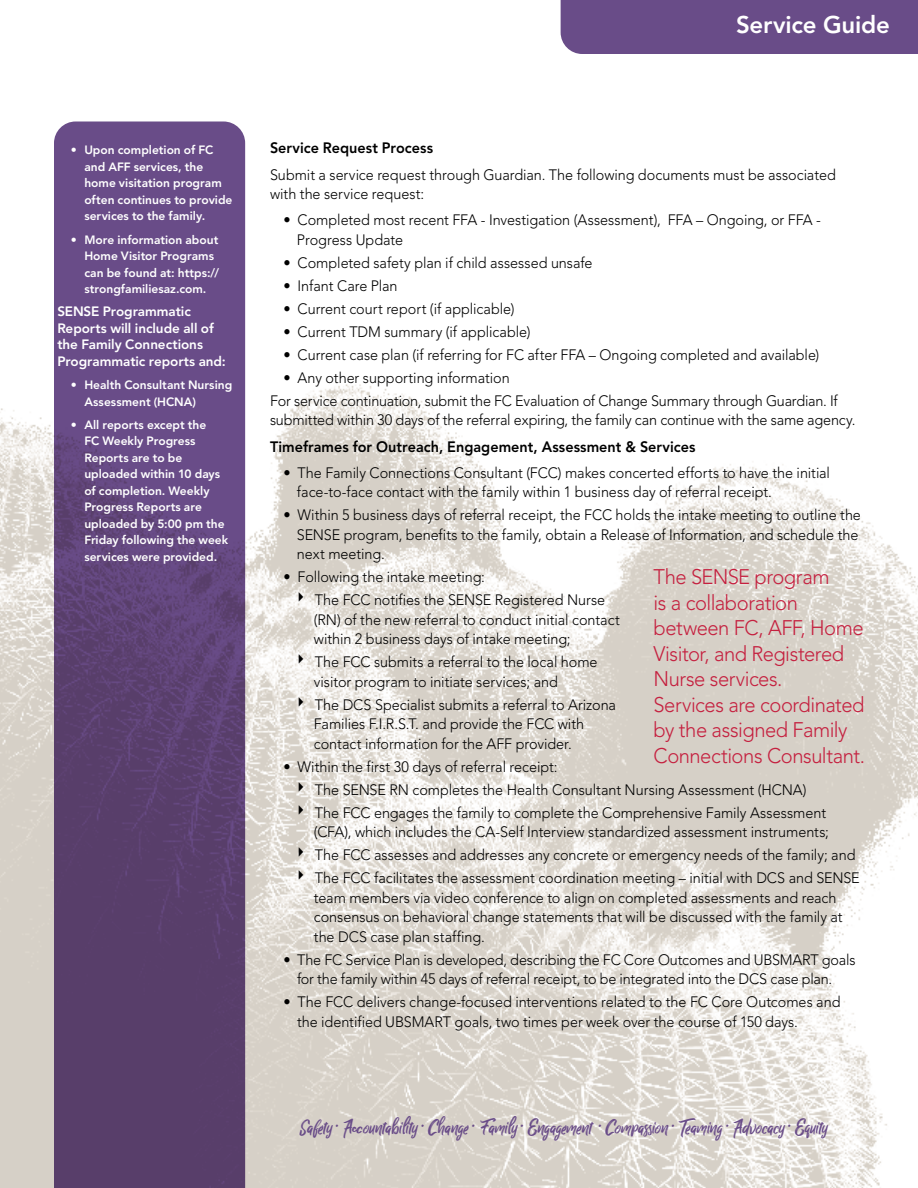
<style>
.page{position:relative;width:918px;height:1188px;background:#fff}
.page>*{position:absolute;margin:0;border:0;box-sizing:border-box;transform-origin:0 0}
.t1{font:800 24px "Avenir";letter-spacing:-.01em;color:#fff}
.t2{font:22.5px "Billy Ohio Dua";color:#694c88}
.t3{font:300 21px/25.5px "Avenir";letter-spacing:-.025em;color:#c5203f;scale:.96 1}
.t4{font:300 15px/19.5px "Avenir";letter-spacing:-.005em;color:#000;scale:.96 1}
.t5{font:800 15px "Avenir";color:#000;scale:.96 1}
.t6{font:800 13.5px/16.5px "Avenir";letter-spacing:-.005em;color:#fff}
.t7{font:800 12px/16.5px "Avenir";color:#fff}
</style>
<div class="page">
<img style="left:0;top:342px;width:918px;height:846px">
<div style="left:561px;top:0;width:357px;height:54px;background:#694c88"></div>
<svg style="left:54px;top:122px;width:191px;height:1066px;background:#604478"></svg>
<svg style="left:299px;top:592px;width:5px;height:10px"></svg>
<svg style="left:299px;top:655px;width:5px;height:9px"></svg>
<svg style="left:299px;top:697px;width:5px;height:10px"></svg>
<svg style="left:299px;top:782px;width:5px;height:10px"></svg>
<svg style="left:299px;top:805px;width:5px;height:10px"></svg>
<svg style="left:299px;top:848px;width:5px;height:9px"></svg>
<svg style="left:299px;top:871px;width:5px;height:9px"></svg>
<h1 class="t1" style="left:736px;top:10px;width:155px">Service Guide</h1>
<p class="t7" style="left:84px;top:142px;width:150px;text-indent:-14px">• Upon completion of FC and AFF services, the home visitation program often continues to provide services to the family.</p>
<p class="t7" style="left:84px;top:231px;width:136px;text-indent:-14px">• More information about<br>Home Visitor Programs can be found at: https:// strongfamiliesaz.com.</p>
<p class="t6" style="left:57px;top:303px;width:170px">SENSE Programmatic<br>Reports will include all of the Family Connections<br>Programmatic reports and:</p>
<p class="t7" style="left:84px;top:377px;width:149px;text-indent:-14px">• Health Consultant Nursing<br>Assessment (HCNA)</p>
<p class="t7" style="left:84px;top:416px;width:145px;text-indent:-14px">• All reports except the<br>FC Weekly Progress<br>Reports are to be uploaded within 10 days of completion. Weekly<br>Progress Reports are uploaded by 5:00 pm the<br>Friday following the week services were provided.</p>
<p class="t5" style="left:270px;top:139px;width:171px">Service Request Process</p>
<p class="t4" style="left:270px;top:165px;width:591px">Submit a service request through Guardian. The following documents must be associated with the service request:</p>
<p class="t4" style="left:297px;top:210px;width:547px;text-indent:-13px">• Completed most recent FFA - Investigation (Assessment), FFA – Ongoing, or FFA -<br>Progress Update</p>
<p class="t4" style="left:283px;top:253px;width:324px">• Completed safety plan if child assessed unsafe</p>
<p class="t4" style="left:283px;top:276px;width:120px">• Infant Care Plan</p>
<p class="t4" style="left:283px;top:299px;width:242px">• Current court report (if applicable)</p>
<p class="t4" style="left:283px;top:322px;width:259px">• Current TDM summary (if applicable)</p>
<p class="t4" style="left:283px;top:345px;width:560px">• Current case plan (if referring for FC after FFA – Ongoing completed and available)</p>
<p class="t4" style="left:270px;top:366px;width:593px;line-height:23px;text-indent:13px">• Any other supporting information<br>For service continuation, submit the FC Evaluation of Change Summary through Guardian. If</p>
<p class="t4" style="left:270px;top:410px;width:611px">submitted within 30 days of the referral expiring, the family can continue with the same agency.</p>
<p class="t5" style="left:270px;top:437px;width:445px">Timeframes for Outreach, Engagement, Assessment &amp; Services</p>
<p class="t4" style="left:297px;top:463px;width:557px;text-indent:-13px">• The Family Connections Consultant (FCC) makes concerted efforts to have the initial face-to-face contact with the family within 1 business day of referral receipt.</p>
<p class="t4" style="left:297px;top:505px;width:589px;text-indent:-13px">• Within 5 business days of referral receipt, the FCC holds the intake meeting to outline the<br>SENSE program, benefits to the family, obtain a Release of Information, and schedule the next meeting.</p>
<p class="t4" style="left:315px;top:566px;width:304px;line-height:23px;text-indent:-31px">• Following the intake meeting:<br>The FCC notifies the SENSE Registered Nurse</p>
<p class="t4" style="left:314px;top:610px;width:320px">(RN) of the new referral to conduct initial contact within 2 business days of intake meeting;</p>
<p class="t4" style="left:314px;top:652px;width:297px">The FCC submits a referral to the local home visitor program to initiate services; and</p>
<p class="t4" style="left:314px;top:695px;width:316px">The DCS Specialist submits a referral to Arizona<br>Families F.I.R.S.T. and provide the FCC with contact information for the AFF provider.</p>
<p class="t4" style="left:315px;top:755px;width:534px;line-height:23px;text-indent:-31px">• Within the first 30 days of referral receipt:<br>The SENSE RN completes the Health Consultant Nursing Assessment (HCNA)<br>The FCC engages the family to complete the Comprehensive Family Assessment</p>
<p class="t4" style="left:314px;top:821px;width:570px;line-height:23px">(CFA), which includes the CA-Self Interview standardized assessment instruments;<br>The FCC assesses and addresses any concrete or emergency needs of the family; and<br>The FCC facilitates the assessment coordination meeting – initial with DCS and SENSE</p>
<p class="t4" style="left:314px;top:888px;width:552px">team members via video conference to align on completed assessments and reach consensus on behavioral change statements that will be discussed with the family at the DCS case plan staffing.</p>
<p class="t4" style="left:297px;top:950px;width:583px;text-indent:-14px">• The FC Service Plan is developed, describing the FC Core Outcomes and UBSMART goals for the family within 45 days of referral receipt, to be integrated into the DCS case plan.</p>
<p class="t4" style="left:297px;top:993px;width:568px;text-indent:-13px">• The FCC delivers change-focused interventions related to the FC Core Outcomes and the identified UBSMART goals, two times per week over the course of 150 days.</p>
<h3 class="t3" style="left:654px;top:565px;width:222px">The SENSE program<br>is a collaboration between FC, AFF, Home<br>Visitor, and Registered<br>Nurse services.<br>Services are coordinated by the assigned Family<br>Connections Consultant.</h3>
<h2 class="t2" style="left:300px;top:1112px;width:529px">Safety · Accountability · Change · Family · Engagement · Compassion · Teaming · Advocacy · Equity</h2>
</div>
